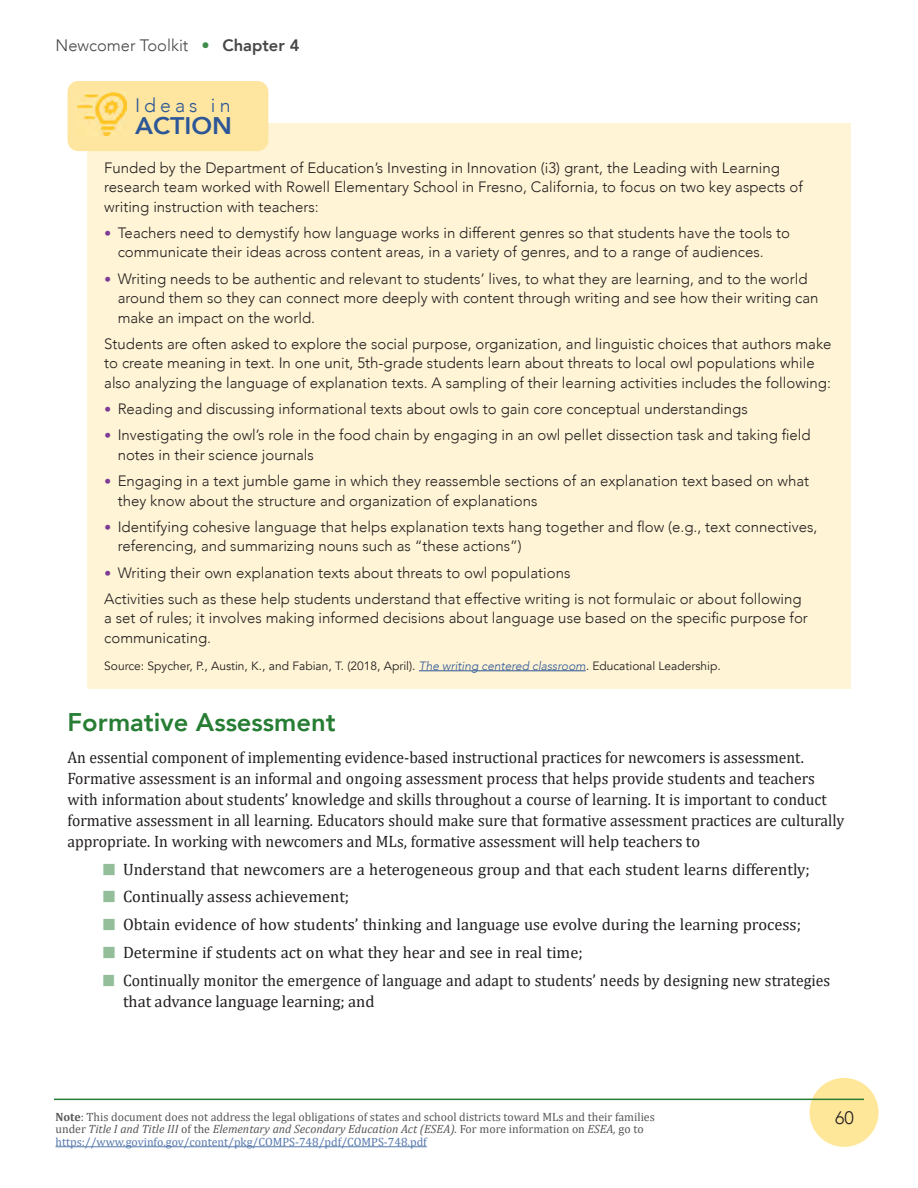
<style>
.page{position:relative;width:918px;height:1188px;background:#fff}
.page>*{position:absolute;margin:0;border:0;box-sizing:border-box;transform-origin:0 0}
.t1{font:800 25.5px "Avenir";color:#267d33}
.Box_bold-header{font:800 24px "Avenir";color:#2c5697;scale:1.04 1}
.Box_bold-header-2{font:300 19.5px "Avenir";letter-spacing:.21em;color:#2c5697}
.t2{font:300 18px "Avenir";color:#231f20}
.P1__0625_after{font:16.5px/21px "Cambria";color:#231f20;scale:.95 1}
.P1__0625_after-2{font:16.5px "Cambria";color:#231f20}
.t3{font:300 16.5px "Avenir";color:#454647}
.Box_text{font:300 15px/19.5px "Avenir";color:#231f20}
.t4{font:italic 12px/12.8px "Cambria";color:#57585a}
.Figure_notes{font:12px "Avenir";color:#231f20}
.t5{font:12px "Cambria";color:#57585a}
.s1{color:#408d4b}
.s2{font-weight:800}
.s3{font-family:"Cambria";font-weight:700;font-size:16.5px;color:#7d3b95}
.s4{font-weight:300;font-style:italic;color:#2c5697}
.s5{font-style:italic}
.s6{color:#93be99}
.s7{font-weight:700}
.s8{font-style:normal}
.s9{font-style:normal;color:#5678ac}
</style>
<div class="page">
<div style="left:810px;top:1078px;width:69px;height:69px;background:#ffe79a;border-radius:50%"></div>
<hr style="left:54px;top:1099px;width:810px;height:1px;background:#267d33">
<hr style="left:56px;top:1146px;width:371px;height:1px;background:#5678ac">
<div style="left:87px;top:124px;width:763px;height:565px;background:#fff4d5"></div>
<hr style="left:419px;top:670px;width:167px;height:1px;background:#2c5697">
<div style="left:68px;top:81px;width:200px;height:70px;background:#ffe6a0;border-radius:11px"></div>
<img style="left:77px;top:93px;width:49px;height:43px">
<p class="t3" style="left:56px;top:36px;width:245px">Newcomer Toolkit <span class="s1">•</span> <span class="s2">Chapter 4</span></p>
<p class="Box_bold-header-2" style="left:135px;top:93px;width:97px">Ideas in</p>
<p class="Box_bold-header" style="left:135px;top:107px;width:95px">ACTION</p>
<p class="Box_text" style="left:104px;top:158px;width:700px">Funded by the Department of Education’s Investing in Innovation (i3) grant, the Leading with Learning research team worked with Rowell Elementary School in Fresno, California, to focus on two key aspects of writing instruction with teachers:</p>
<p class="Box_text" style="left:118px;top:223px;width:674px;text-indent:-14px"><span class="s3">•</span> Teachers need to demystify how language works in different genres so that students have the tools to communicate their ideas across content areas, in a variety of genres, and to a range of audiences.</p>
<p class="Box_text" style="left:118px;top:269px;width:702px;text-indent:-14px"><span class="s3">•</span> Writing needs to be authentic and relevant to students’ lives, to what they are learning, and to the world around them so they can connect more deeply with content through writing and see how their writing can make an impact on the world.</p>
<p class="Box_text" style="left:104px;top:334px;width:729px">Students are often asked to explore the social purpose, organization, and linguistic choices that authors make to create meaning in text. In one unit, 5th-grade students learn about threats to local owl populations while also analyzing the language of explanation texts. A sampling of their learning activities includes the following:</p>
<p class="Box_text" style="left:104px;top:399px;width:645px"><span class="s3">•</span> Reading and discussing informational texts about owls to gain core conceptual understandings</p>
<p class="Box_text" style="left:118px;top:425px;width:694px;text-indent:-14px"><span class="s3">•</span> Investigating the owl’s role in the food chain by engaging in an owl pellet dissection task and taking field notes in their science journals</p>
<p class="Box_text" style="left:118px;top:471px;width:693px;text-indent:-14px"><span class="s3">•</span> Engaging in a text jumble game in which they reassemble sections of an explanation text based on what they know about the structure and organization of explanations</p>
<p class="Box_text" style="left:118px;top:517px;width:701px;text-indent:-14px"><span class="s3">•</span> Identifying cohesive language that helps explanation texts hang together and flow (e.g., text connectives, referencing, and summarizing nouns such as “these actions”)</p>
<p class="Box_text" style="left:104px;top:563px;width:468px"><span class="s3">•</span> Writing their own explanation texts about threats to owl populations</p>
<p class="Box_text" style="left:104px;top:589px;width:705px">Activities such as these help students understand that effective writing is not formulaic or about following a set of rules; it involves making informed decisions about language use based on the specific purpose for communicating.</p>
<p class="Figure_notes" style="left:104px;top:659px;width:618px">Source: Spycher, P., Austin, K., and Fabian, T. (2018, April). <span class="s4">The writing centered classroom</span><span class="s5">.</span> Educational Leadership.</p>
<h3 class="t1" style="left:68px;top:702px;width:270px">Formative Assessment</h3>
<p class="P1__0625_after" style="left:68px;top:747px;width:819px">An essential component of implementing evidence-based instructional practices for newcomers is assessment.<br>Formative assessment is an informal and ongoing assessment process that helps provide students and teachers with information about students’ knowledge and skills throughout a course of learning. It is important to conduct formative assessment in all learning. Educators should make sure that formative assessment practices are culturally appropriate. In working with newcomers and MLs, formative assessment will help teachers to</p>
<p class="P1__0625_after-2" style="left:102px;top:859px;width:709px"><span class="s6">█</span> Understand that newcomers are a heterogeneous group and that each student learns differently;</p>
<p class="P1__0625_after-2" style="left:102px;top:887px;width:249px"><span class="s6">█</span> Continually assess achievement;</p>
<p class="P1__0625_after-2" style="left:102px;top:915px;width:701px"><span class="s6">█</span> Obtain evidence of how students’ thinking and language use evolve during the learning process;</p>
<p class="P1__0625_after-2" style="left:102px;top:942px;width:482px"><span class="s6">█</span> Determine if students act on what they hear and see in real time;</p>
<p class="P1__0625_after" style="left:123px;top:969px;width:746px;text-indent:-21px"><span class="s6">█</span> Continually monitor the emergence of language and adapt to students’ needs by designing new strategies that advance language learning; and</p>
<p class="t5" style="left:56px;top:1109px;width:601px"><span class="s7">Note</span>: This document does not address the legal obligations of states and school districts toward MLs and their families</p>
<p class="t2" style="left:835px;top:1107px;width:20px">60</p>
<p class="t4" style="left:55px;top:1122px;width:590px"><span class="s8">under</span> Title I and Title III <span class="s8">of the</span> Elementary and Secondary Education Act (ESEA). <span class="s8">For more information on</span> ESEA, <span class="s8">go to </span><span class="s9">https://www.govinfo.gov/content/pkg/COMPS-748/pdf/COMPS-748.pdf</span></p>
</div>
